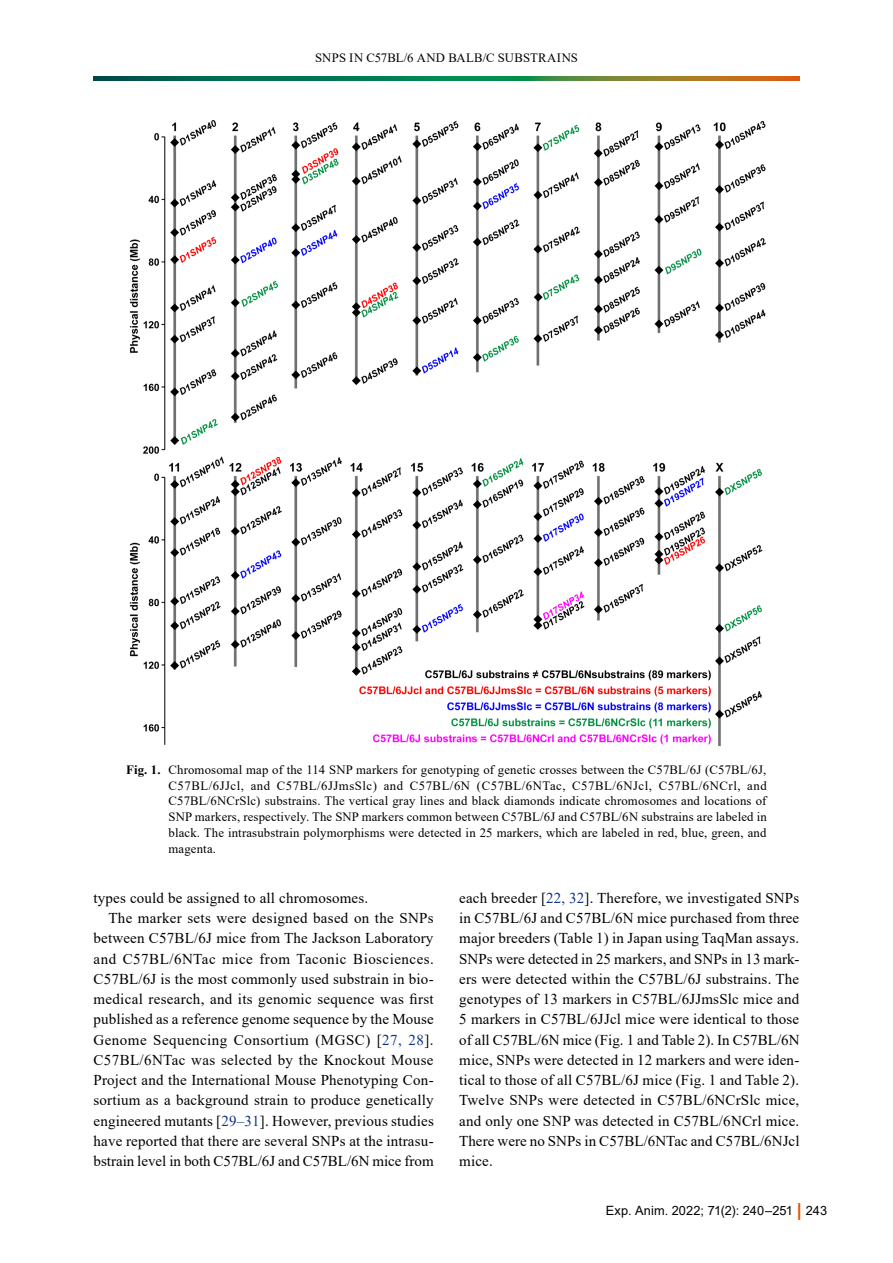
<style>
.page{position:relative;width:893px;height:1263px;background:#fff}
.page>*{position:absolute;margin:0;border:0;box-sizing:border-box;transform-origin:0 0}
.t1{font:15px/20.2px "Times New Roman";letter-spacing:.01em;color:#000;text-align:justify}
.t2{font:15px "Times New Roman";letter-spacing:.03em;color:#000}
.t3{font:12.75px/15.8px "Times New Roman";letter-spacing:.01em;color:#000;text-align:justify}
.t4{font:12.75px "Arial";letter-spacing:.01em;color:#000}
.s1{font-weight:700}
.s2{color:#0c3388}
.s3{font-weight:700;font-size:18px;color:#e15400}
</style>
<div class="page">
<svg style="left:94px;top:77px;width:705px;height:4px"></svg>
<img style="left:129px;top:120px;width:637px;height:626px">
<p class="t3" style="left:315px;top:49px;width:264px">SNPS IN C57BL/6 AND BALB/C SUBSTRAINS</p>
<p class="t3" style="left:169px;top:761px;width:600px;text-indent:-42px"><span class="s1">Fig. 1.</span> Chromosomal map of the 114 SNP markers for genotyping of genetic crosses between the C57BL/6J (C57BL/6J, C57BL/6JJcl, and C57BL/6JJmsSlc) and C57BL/6N (C57BL/6NTac, C57BL/6NJcl, C57BL/6NCrl, and C57BL/6NCrSlc) substrains. The vertical gray lines and black diamonds indicate chromosomes and locations of SNP markers, respectively. The SNP markers common between C57BL/6J and C57BL/6N substrains are labeled in black. The intrasubstrain polymorphisms were detected in 25 markers, which are labeled in red, blue, green, and magenta.</p>
<p class="t1" style="left:94px;top:887px;width:276px">types could be assigned to all chromosomes.</p>
<p class="t1" style="left:108px;top:907px;width:327px">The marker sets were designed based on the SNPs</p>
<p class="t1" style="left:94px;top:928px;width:341px">between C57BL/6J mice from The Jackson Laboratory</p>
<p class="t2" style="left:94px;top:948px;width:342px">and C57BL/6NTac mice from Taconic Biosciences.</p>
<p class="t1" style="left:94px;top:968px;width:342px">C57BL/6J is the most commonly used substrain in bio-</p>
<p class="t1" style="left:94px;top:988px;width:342px">medical research, and its genomic sequence was first</p>
<p class="t1" style="left:94px;top:1009px;width:342px">published as a reference genome sequence by the Mouse</p>
<p class="t2" style="left:94px;top:1029px;width:342px">Genome Sequencing Consortium (MGSC) [<span class="s2">27, 28</span>].</p>
<p class="t1" style="left:94px;top:1049px;width:342px">C57BL/6NTac was selected by the Knockout Mouse</p>
<p class="t1" style="left:94px;top:1069px;width:342px">Project and the International Mouse Phenotyping Con-</p>
<p class="t1" style="left:94px;top:1090px;width:342px">sortium as a background strain to produce genetically</p>
<p class="t1" style="left:94px;top:1110px;width:342px">engineered mutants [<span class="s2">29–31</span>]. However, previous studies</p>
<p class="t1" style="left:94px;top:1130px;width:342px">have reported that there are several SNPs at the intrasu-</p>
<p class="t1" style="left:94px;top:1150px;width:342px">bstrain level in both C57BL/6J and C57BL/6N mice from</p>
<p class="t1" style="left:459px;top:887px;width:342px">each breeder [<span class="s2">22, 32</span>]. Therefore, we investigated SNPs in C57BL/6J and C57BL/6N mice purchased from three major breeders (Table 1) in Japan using TaqMan assays.<br>SNPs were detected in 25 markers, and SNPs in 13 mark&shy;ers were detected within the C57BL/6J substrains. The genotypes of 13 markers in C57BL/6JJmsSlc mice and 5 markers in C57BL/6JJcl mice were identical to those of all C57BL/6N mice (Fig. 1 and Table 2). In C57BL/6N mice, SNPs were detected in 12 markers and were iden&shy;tical to those of all C57BL/6J mice (Fig. 1 and Table 2).<br>Twelve SNPs were detected in C57BL/6NCrSlc mice, and only one SNP was detected in C57BL/6NCrl mice.<br>There were no SNPs in C57BL/6NTac and C57BL/6NJcl mice.</p>
<p class="t4" style="left:606px;top:1202px;width:223px">Exp. Anim. 2022; 71(2): 240–251 <span class="s3">|</span> 243</p>
</div>
